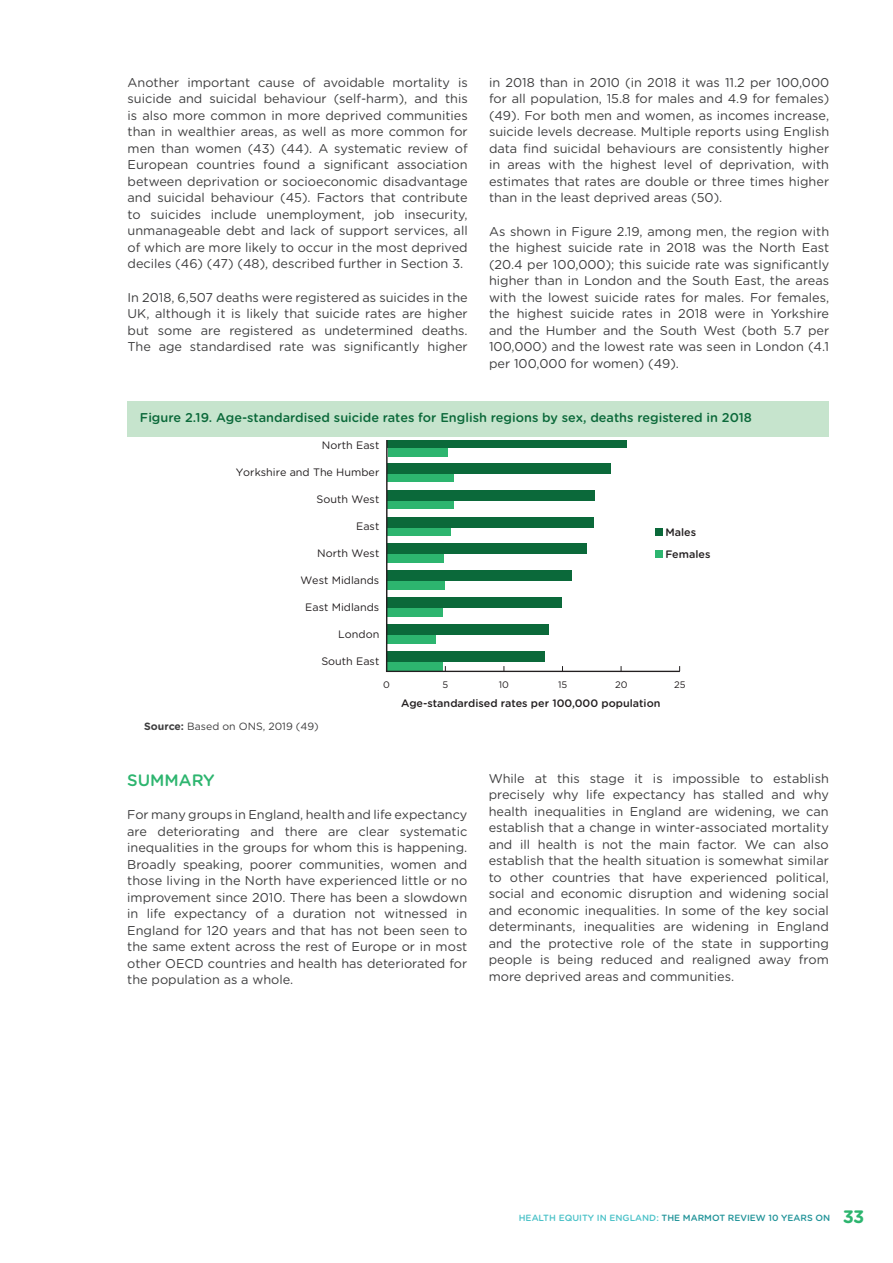
<style>
.page{position:relative;width:893px;height:1263px;background:#fff}
.page>*{position:absolute;margin:0;border:0;box-sizing:border-box;transform-origin:0 0}
.sub_heading__green{font:500 16.5px "Gotham Rounded";color:#2db56f}
.text{font:12.75px/16.5px "Gotham Rounded";color:#3e3e3f;text-align:justify}
.text-2{font:500 12.75px "Gotham Rounded";color:#0b693a}
.t1{font:10.8px "Gotham Rounded";color:#231f20}
.t2{font:500 10.8px/21.6px "Gotham Rounded";color:#231f20}
.Source_text{font:10.5px "Gotham Rounded";color:#3e3e3f}
.t3{font:9.45px "Gotham Rounded";color:#231f20}
.t4{font:500 9px "Gotham Rounded";color:#229499}
.s1{font-weight:700}
.s2{color:#4cc2c8}
.s3{font-weight:700;font-size:18px;color:#2db56f}
</style>
<div class="page">
<div style="left:127px;top:401px;width:702px;height:36px;background:#c6e4cd"></div>
<div style="left:387px;top:472px;width:67px;height:10px;background:#2db56f"></div>
<div style="left:387px;top:463px;width:223px;height:10px;background:#0b693a"></div>
<div style="left:387px;top:499px;width:66px;height:10px;background:#2db56f"></div>
<div style="left:387px;top:490px;width:208px;height:10px;background:#0b693a"></div>
<div style="left:387px;top:526px;width:63px;height:10px;background:#2db56f"></div>
<div style="left:387px;top:517px;width:206px;height:10px;background:#0b693a"></div>
<div style="left:387px;top:553px;width:57px;height:10px;background:#2db56f"></div>
<div style="left:387px;top:544px;width:200px;height:10px;background:#0b693a"></div>
<div style="left:387px;top:580px;width:58px;height:10px;background:#2db56f"></div>
<div style="left:387px;top:571px;width:185px;height:10px;background:#0b693a"></div>
<div style="left:387px;top:607px;width:55px;height:10px;background:#2db56f"></div>
<div style="left:387px;top:598px;width:174px;height:10px;background:#0b693a"></div>
<div style="left:387px;top:633px;width:48px;height:11px;background:#2db56f"></div>
<div style="left:387px;top:625px;width:162px;height:10px;background:#0b693a"></div>
<div style="left:387px;top:661px;width:55px;height:10px;background:#2db56f"></div>
<div style="left:387px;top:651px;width:158px;height:10px;background:#0b693a"></div>
<div style="left:387px;top:446px;width:60px;height:10px;background:#2db56f"></div>
<div style="left:387px;top:440px;width:240px;height:7px;background:#0b693a"></div>
<hr style="left:386px;top:671px;width:294px;height:1px;background:#231f20">
<div style="left:655px;top:528px;width:8px;height:8px;background:#0b693a"></div>
<div style="left:655px;top:550px;width:8px;height:8px;background:#2db56f"></div>
<hr style="left:386px;top:440px;width:2px;height:231px;background:#231f20">
<p class="text" style="left:128px;top:73px;width:342px">Another important cause of avoidable mortality is suicide and suicidal behaviour (self-harm), and this is also more common in more deprived communities than in wealthier areas, as well as more common for men than women (43) (44). A systematic review of European countries found a significant association between deprivation or socioeconomic disadvantage and suicidal behaviour (45). Factors that contribute to suicides include unemployment, job insecurity, unmanageable debt and lack of support services, all of which are more likely to occur in the most deprived deciles (46) (47) (48), described further in Section 3.</p>
<p class="text" style="left:128px;top:288px;width:342px">In 2018, 6,507 deaths were registered as suicides in the UK, although it is likely that suicide rates are higher but some are registered as undetermined deaths.<br>The age standardised rate was significantly higher</p>
<p class="text" style="left:489px;top:73px;width:342px">in 2018 than in 2010 (in 2018 it was 11.2 per 100,000 for all population, 15.8 for males and 4.9 for females) (49). For both men and women, as incomes increase, suicide levels decrease. Multiple reports using English data find suicidal behaviours are consistently higher in areas with the highest level of deprivation, with estimates that rates are double or three times higher than in the least deprived areas (50).</p>
<p class="text" style="left:489px;top:222px;width:342px">As shown in Figure 2.19, among men, the region with the highest suicide rate in 2018 was the North East (20.4 per 100,000); this suicide rate was significantly higher than in London and the South East, the areas with the lowest suicide rates for males. For females, the highest suicide rates in 2018 were in Yorkshire and the Humber and the South West (both 5.7 per 100,000) and the lowest rate was seen in London (4.1 per 100,000 for women) (49).</p>
<p class="text-2" style="left:140px;top:408px;width:613px">Figure 2.19. Age-standardised suicide rates for English regions by sex, deaths registered in 2018</p>
<p class="t1" style="left:322px;top:438px;width:59px">North East</p>
<p class="t1" style="left:236px;top:465px;width:145px">Yorkshire and The Humber</p>
<p class="t1" style="left:317px;top:492px;width:64px">South West</p>
<p class="t1" style="left:356px;top:519px;width:25px">East</p>
<p class="t1" style="left:317px;top:546px;width:64px">North West</p>
<p class="t1" style="left:300px;top:573px;width:80px">West Midlands</p>
<p class="t1" style="left:305px;top:600px;width:76px">East Midlands</p>
<p class="t1" style="left:338px;top:627px;width:43px">London</p>
<p class="t1" style="left:321px;top:654px;width:60px">South East</p>
<p class="t2" style="left:665px;top:521px;width:47px">Males<br>Females</p>
<p class="Source_text" style="left:144px;top:719px;width:176px"><span class="s1">Source:</span> Based on ONS, 2019 (49)</p>
<p class="t3" style="left:383px;top:678px;width:8px">0</p>
<p class="t3" style="left:442px;top:678px;width:7px">5</p>
<p class="t2" style="left:401px;top:692px;width:261px">Age-standardised rates per 100,000 population</p>
<p class="t3" style="left:499px;top:678px;width:12px">10</p>
<p class="t3" style="left:558px;top:678px;width:11px">15</p>
<p class="t3" style="left:615px;top:678px;width:14px">20</p>
<p class="t3" style="left:674px;top:678px;width:13px">25</p>
<p class="sub_heading__green" style="left:127px;top:768px;width:89px">SUMMARY</p>
<p class="text" style="left:127px;top:806px;width:342px">For many groups in England, health and life expectancy are deteriorating and there are clear systematic inequalities in the groups for whom this is happening.<br>Broadly speaking, poorer communities, women and those living in the North have experienced little or no improvement since 2010. There has been a slowdown in life expectancy of a duration not witnessed in England for 120 years and that has not been seen to the same extent across the rest of Europe or in most other OECD countries and health has deteriorated for the population as a whole.</p>
<p class="text" style="left:489px;top:769px;width:342px">While at this stage it is impossible to establish precisely why life expectancy has stalled and why health inequalities in England are widening, we can establish that a change in winter-associated mortality and ill health is not the main factor. We can also establish that the health situation is somewhat similar to other countries that have experienced political, social and economic disruption and widening social and economic inequalities. In some of the key social determinants, inequalities are widening in England and the protective role of the state in supporting people is being reduced and realigned away from more deprived areas and communities.</p>
<p class="t4" style="left:519px;top:1211px;width:347px"><span class="s2">HEALTH EQUITY IN ENGLAND:</span> THE MARMOT REVIEW 10 YEARS ON <span class="s3">33</span></p>
</div>
